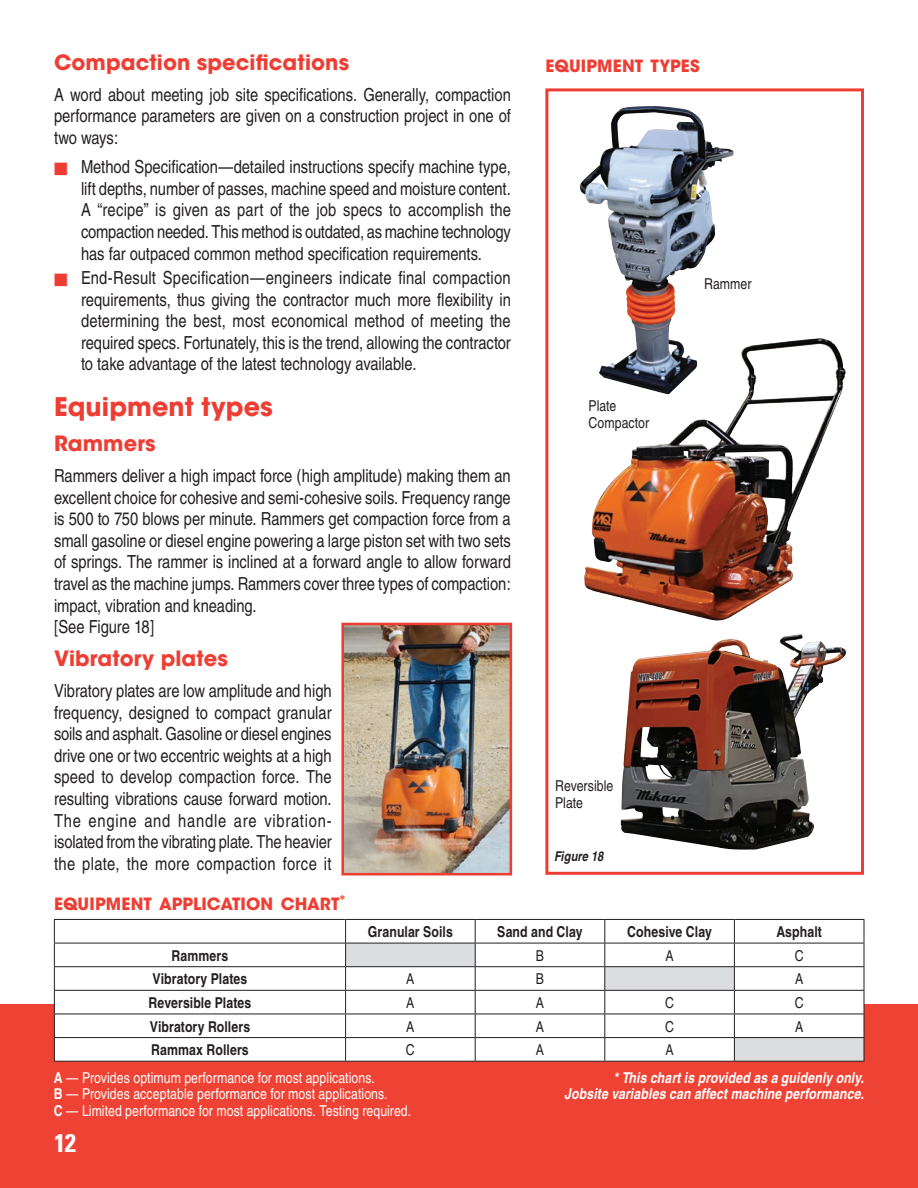
<style>
.page{position:relative;width:918px;height:1188px;background:#fff}
.page>*{position:absolute;margin:0;border:0;box-sizing:border-box;transform-origin:0 0}
.t1{font:700 25.5px "ITC Avant Garde Std";letter-spacing:.005em;color:#ee3e34}
.t2{font:700 condensed 25.5px "Univers LT Std";color:#fff}
.t3{font:700 21px "ITC Avant Garde Std";letter-spacing:.005em;color:#ee3e34}
.t4{font:condensed 18px/21.6px "Helvetica";letter-spacing:-.005em;color:#231f20;text-align:justify}
.t5{font:700 16.8px "ITC Avant Garde Std";letter-spacing:.005em;color:#ee3e34}
.t6{font:condensed 15px/16.5px "Helvetica";letter-spacing:.005em;color:#fff}
.t7{font:700 condensed 15px "Helvetica";letter-spacing:.005em;color:#231f20}
.t8{font:italic 700 condensed 15px/16.5px "Helvetica";letter-spacing:.01em;color:#fff;text-align:right}
.t9{font:condensed 15px/16.5px "Helvetica";color:#231f20}
.t10{font:italic 700 condensed 13.5px "Helvetica";letter-spacing:.005em;color:#231f20}
.s1{color:#ee3e34}
.s2{font-weight:700}
</style>
<div class="page">
<div style="left:190px;top:1004px;width:728px;height:184px;background:#ee4234"></div>
<div style="left:1px;top:1004px;width:728px;height:184px;background:#ee4234"></div>
<svg style="left:545px;top:88px;width:319px;height:787px"></svg>
<svg style="left:55px;top:920px;width:809px;height:141px"></svg>
<svg style="left:346px;top:944px;width:518px;height:117px"></svg>
<hr style="left:54px;top:919px;width:292px;height:1px;background:#231f20">
<hr style="left:346px;top:919px;width:129px;height:1px;background:#231f20">
<hr style="left:475px;top:919px;width:130px;height:1px;background:#231f20">
<hr style="left:605px;top:919px;width:129px;height:1px;background:#231f20">
<hr style="left:734px;top:919px;width:130px;height:1px;background:#231f20">
<hr style="left:54px;top:943px;width:292px;height:1px;background:#231f20">
<hr style="left:346px;top:943px;width:129px;height:1px;background:#231f20">
<hr style="left:475px;top:943px;width:130px;height:1px;background:#231f20">
<hr style="left:605px;top:943px;width:129px;height:1px;background:#231f20">
<hr style="left:734px;top:943px;width:130px;height:1px;background:#231f20">
<hr style="left:54px;top:966px;width:292px;height:1px;background:#231f20">
<hr style="left:346px;top:966px;width:129px;height:1px;background:#231f20">
<hr style="left:475px;top:966px;width:130px;height:1px;background:#231f20">
<hr style="left:605px;top:966px;width:129px;height:1px;background:#231f20">
<hr style="left:734px;top:966px;width:130px;height:1px;background:#231f20">
<hr style="left:54px;top:990px;width:292px;height:1px;background:#231f20">
<hr style="left:346px;top:990px;width:129px;height:1px;background:#231f20">
<hr style="left:475px;top:990px;width:130px;height:1px;background:#231f20">
<hr style="left:605px;top:990px;width:129px;height:1px;background:#231f20">
<hr style="left:734px;top:990px;width:130px;height:1px;background:#231f20">
<hr style="left:54px;top:1014px;width:292px;height:1px;background:#231f20">
<hr style="left:346px;top:1014px;width:129px;height:1px;background:#231f20">
<hr style="left:475px;top:1014px;width:130px;height:1px;background:#231f20">
<hr style="left:605px;top:1014px;width:129px;height:1px;background:#231f20">
<hr style="left:734px;top:1014px;width:130px;height:1px;background:#231f20">
<hr style="left:54px;top:1037px;width:292px;height:1px;background:#231f20">
<svg style="left:54px;top:920px;width:1px;height:141px"></svg>
<hr style="left:346px;top:1037px;width:129px;height:1px;background:#231f20">
<svg style="left:345px;top:920px;width:1px;height:141px"></svg>
<hr style="left:475px;top:1037px;width:130px;height:1px;background:#231f20">
<svg style="left:475px;top:920px;width:1px;height:141px"></svg>
<hr style="left:605px;top:1037px;width:129px;height:1px;background:#231f20">
<svg style="left:604px;top:920px;width:1px;height:141px"></svg>
<hr style="left:734px;top:1037px;width:130px;height:1px;background:#231f20">
<svg style="left:734px;top:920px;width:1px;height:141px"></svg>
<svg style="left:864px;top:920px;width:1px;height:141px"></svg>
<hr style="left:54px;top:1061px;width:292px;height:1px;background:#231f20">
<hr style="left:346px;top:1061px;width:129px;height:1px;background:#231f20">
<hr style="left:475px;top:1061px;width:130px;height:1px;background:#231f20">
<hr style="left:605px;top:1061px;width:129px;height:1px;background:#231f20">
<hr style="left:734px;top:1061px;width:130px;height:1px;background:#231f20">
<img style="left:602px;top:106px;width:53px;height:49px">
<img style="left:741px;top:338px;width:78px;height:67px">
<img style="left:621px;top:634px;width:193px;height:216px">
<img style="left:345px;top:627px;width:163px;height:244px">
<div style="left:341px;top:623px;width:171px;height:252px;border:3px solid #ee3e34"></div>
<p class="t3" style="left:54px;top:48px;width:297px">Compaction specifications</p>
<p class="t4" style="left:54px;top:84px;width:458px">A word about meeting job site specifications. Generally, compaction performance parameters are given on a construction project in one of two ways:</p>
<p class="t4" style="left:81px;top:156px;width:431px;text-indent:-27px"><span class="s1">■</span> Method Specification—detailed instructions specify machine type, lift depths, number of passes, machine speed and moisture content.<br>A “recipe” is given as part of the job specs to accomplish the compaction needed. This method is outdated, as machine technology has far outpaced common method specification requirements.</p>
<p class="t4" style="left:81px;top:267px;width:431px;text-indent:-27px"><span class="s1">■</span> End-Result Specification—engineers indicate final compaction requirements, thus giving the contractor much more flexibility in determining the best, most economical method of meeting the required specs. Fortunately, this is the trend, allowing the contractor to take advantage of the latest technology available.</p>
<h1 class="t1" style="left:54px;top:390px;width:220px">Equipment types</h1>
<p class="t3" style="left:54px;top:429px;width:103px">Rammers</p>
<p class="t4" style="left:54px;top:465px;width:458px;text-align:left">Rammers deliver a high impact force (high amplitude) making them an excellent choice for cohesive and semi-cohesive soils. Frequency range is 500 to 750 blows per minute. Rammers get compaction force from a small gasoline or diesel engine powering a large piston set with two sets of springs. The rammer is inclined at a forward angle to allow forward travel as the machine jumps. Rammers cover three types of compaction: impact, vibration and kneading.<br>[See Figure 18]</p>
<p class="t3" style="left:54px;top:644px;width:176px">Vibratory plates</p>
<p class="t4" style="left:54px;top:680px;width:279px">Vibratory plates are low amplitude and high frequency, designed to compact granular soils and asphalt. Gasoline or diesel engines drive one or two eccentric weights at a high speed to develop compaction force. The resulting vibrations cause forward motion.<br>The engine and handle are vibration&shy;isolated from the vibrating plate. The heavier the plate, the more compaction force it</p>
<p class="t5" style="left:54px;top:893px;width:294px">EQUIPMENT APPLICATION CHART<sup>*</sup></p>
<p class="t5" style="left:545px;top:55px;width:156px">EQUIPMENT TYPES</p>
<p class="t9" style="left:589px;top:398px;width:62px">Plate<br>Compactor</p>
<p class="t9" style="left:704px;top:276px;width:49px">Rammer</p>
<p class="t9" style="left:555px;top:778px;width:60px">Reversible<br>Plate</p>
<p class="t10" style="left:554px;top:848px;width:51px">Figure 18</p>
<p class="t7" style="left:368px;top:923px;width:86px">Granular Soils</p>
<p class="t7" style="left:497px;top:923px;width:87px">Sand and Clay</p>
<p class="t7" style="left:627px;top:923px;width:86px">Cohesive Clay</p>
<p class="t7" style="left:776px;top:923px;width:47px">Asphalt</p>
<p class="t7" style="left:172px;top:946px;width:58px">Rammers</p>
<p class="t9" style="left:536px;top:947px;width:10px">B</p>
<p class="t9" style="left:665px;top:947px;width:10px">A</p>
<p class="t9" style="left:795px;top:947px;width:10px">C</p>
<p class="t7" style="left:153px;top:970px;width:96px">Vibratory Plates</p>
<p class="t9" style="left:406px;top:971px;width:10px">A</p>
<p class="t9" style="left:536px;top:971px;width:10px">B</p>
<p class="t9" style="left:795px;top:971px;width:10px">A</p>
<p class="t7" style="left:149px;top:993px;width:104px">Reversible Plates</p>
<p class="t9" style="left:406px;top:994px;width:10px">A</p>
<p class="t9" style="left:536px;top:994px;width:10px">A</p>
<p class="t9" style="left:665px;top:994px;width:10px">C</p>
<p class="t9" style="left:795px;top:994px;width:10px">C</p>
<p class="t7" style="left:150px;top:1017px;width:102px">Vibratory Rollers</p>
<p class="t9" style="left:406px;top:1018px;width:10px">A</p>
<p class="t9" style="left:536px;top:1018px;width:10px">A</p>
<p class="t9" style="left:665px;top:1018px;width:10px">C</p>
<p class="t9" style="left:795px;top:1018px;width:10px">A</p>
<p class="t7" style="left:151px;top:1041px;width:99px">Rammax Rollers</p>
<p class="t9" style="left:406px;top:1042px;width:10px">C</p>
<p class="t9" style="left:536px;top:1042px;width:10px">A</p>
<p class="t9" style="left:666px;top:1042px;width:10px">A</p>
<p class="t6" style="left:54px;top:1069px;width:359px"><span class="s2">A</span> — Provides optimum performance for most applications.<br><span class="s2">B</span> — Provides acceptable performance for most applications.<br><span class="s2">C</span> — Limited performance for most applications. Testing required.</p>
<h1 class="t2" style="left:54px;top:1128px;width:24px">12</h1>
<p class="t8" style="left:564px;top:1069px;width:301px">* This chart is provided as a guidenly only.<br>Jobsite variables can affect machine performance.</p>
</div>
